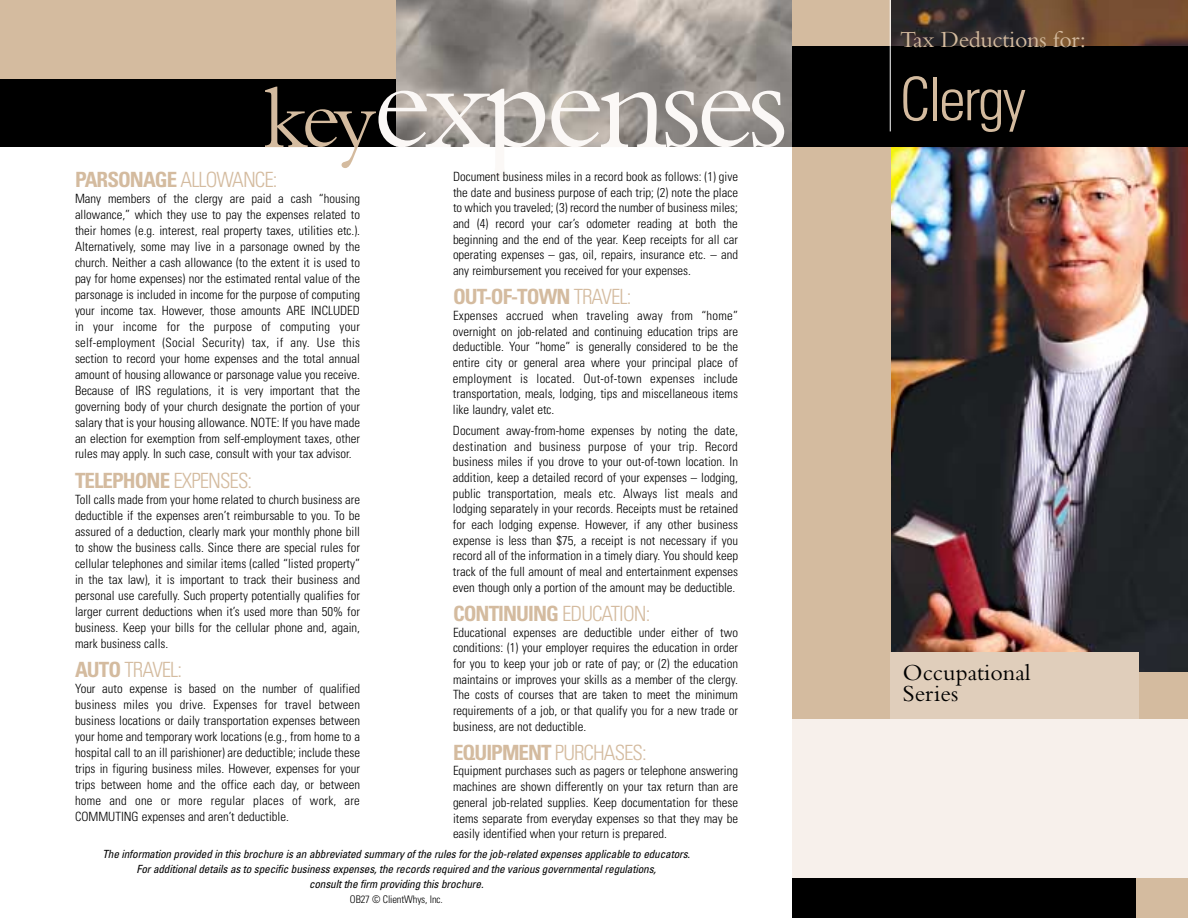
<style>
.page{position:relative;width:1188px;height:918px;background:#fff}
.page>*{position:absolute;margin:0;border:0;box-sizing:border-box;transform-origin:0 0}
.t1{font:135px "Bembo";letter-spacing:-.05em;color:#fbf8f6}
.t2{font:300 condensed 60px "Univers";letter-spacing:-.035em;color:#d4bb9f}
.t3{font:24px/21px "Bembo";color:#000}
.t4{font:24px "Bembo";letter-spacing:-.015em;color:#d4bb9f}
.t5{font:700 condensed 21px "Univers";letter-spacing:-.045em;color:#d4bb9f}
.t6{font:300 condensed 21px "Univers";letter-spacing:-.045em;color:#d4bb9f}
.t7{font:300 condensed 12.75px/15.9px "Univers";color:#000;text-align:justify}
.t8{font:italic condensed 11.25px/15px "Univers";letter-spacing:-.015em;color:#000;text-align:center}
.t9{font:300 condensed 10.5px "Univers";letter-spacing:-.015em;color:#000}
.s1{font-size:90px;color:#d4bb9f}
.s2{font-weight:700}
.s3{font-weight:300}
</style>
<div class="page">
<img style="left:890px;top:0;width:298px;height:672px">
<div style="left:792px;top:877px;width:356px;height:41px;background:#000"></div>
<div style="left:792px;top:0;width:98px;height:720px;background:#d4bb9f"></div>
<div style="left:792px;top:47px;width:396px;height:100px;background:#000"></div>
<hr style="left:890px;top:0;width:1px;height:131px;background:#fff">
<div style="left:1137px;top:672px;width:51px;height:246px;background:#d4bb9f"></div>
<div style="left:890px;top:652px;width:248px;height:67px;background:#e0cebb"></div>
<div style="left:792px;top:719px;width:396px;height:159px;background:#f7f0eb"></div>
<div style="left:0;top:0;width:756px;height:147px;background:#d4bb9f"></div>
<div style="left:0;top:80px;width:396px;height:67px;background:#000"></div>
<img style="left:396px;top:0;width:396px;height:147px">
<h1 class="t1" style="left:263px;top:55px;width:527px"><span class="s1">key</span>expenses</h1>
<h3 class="t6" style="left:75px;top:172px;width:204px"><span class="s2">PARSONAGE</span> ALLOWANCE:</h3>
<p class="t7" style="left:75px;top:192px;width:287px">Many members of the clergy are paid a cash “housing allowance,” which they use to pay the expenses related to their homes (e.g. interest, real property taxes, utilities etc.).<br>Alternatively, some may live in a parsonage owned by the church. Neither a cash allowance (to the extent it is used to pay for home expenses) nor the estimated rental value of the parsonage is included in income for the purpose of computing your income tax. However, those amounts ARE INCLUDED in your income for the purpose of computing your self-employment (Social Security) tax, if any. Use this section to record your home expenses and the total annual amount of housing allowance or parsonage value you receive.<br>Because of IRS regulations, it is very important that the governing body of your church designate the portion of your salary that is your housing allowance. NOTE: If you have made an election for exemption from self-employment taxes, other rules may apply. In such case, consult with your tax advisor.</p>
<h3 class="t5" style="left:75px;top:473px;width:179px">TELEPHONE <span class="s3">EXPENSES:</span></h3>
<p class="t7" style="left:75px;top:493px;width:287px">Toll calls made from your home related to church business are deductible if the expenses aren’t reimbursable to you. To be assured of a deduction, clearly mark your monthly phone bill to show the business calls. Since there are special rules for cellular telephones and similar items (called “listed property” in the tax law), it is important to track their business and personal use carefully. Such property potentially qualifies for larger current deductions when it’s used more than 50% for business. Keep your bills for the cellular phone and, again, mark business calls.</p>
<h3 class="t6" style="left:75px;top:662px;width:109px"><span class="s2">AUTO</span> TRAVEL:</h3>
<p class="t7" style="left:75px;top:682px;width:287px">Your auto expense is based on the number of qualified business miles you drive. Expenses for travel between business locations or daily transportation expenses between your home and temporary work locations (e.g., from home to a hospital call to an ill parishioner) are deductible; include these trips in figuring business miles. However, expenses for your trips between home and the office each day, or between home and one or more regular places of work, are COMMUTING expenses and aren’t deductible.</p>
<p class="t7" style="left:453px;top:170px;width:287px">Document business miles in a record book as follows: (1) give the date and business purpose of each trip; (2) note the place to which you traveled; (3) record the number of business miles; and (4) record your car’s odometer reading at both the beginning and the end of the year. Keep receipts for all car operating expenses – gas, oil, repairs, insurance etc. – and any reimbursement you received for your expenses.</p>
<h3 class="t5" style="left:453px;top:289px;width:180px">OUT-OF-TOWN <span class="s3">TRAVEL:</span></h3>
<p class="t7" style="left:453px;top:309px;width:287px">Expenses accrued when traveling away from “home” overnight on job-related and continuing education trips are deductible. Your “home” is generally considered to be the entire city or general area where your principal place of employment is located. Out-of-town expenses include transportation, meals, lodging, tips and miscellaneous items like laundry, valet etc.</p>
<p class="t7" style="left:453px;top:424px;width:287px">Document away-from-home expenses by noting the date, destination and business purpose of your trip. Record business miles if you drove to your out-of-town location. In addition, keep a detailed record of your expenses – lodging, public transportation, meals etc. Always list meals and lodging separately in your records. Receipts must be retained for each lodging expense. However, if any other business expense is less than $75, a receipt is not necessary if you record all of the information in a timely diary. You should keep track of the full amount of meal and entertainment expenses even though only a portion of the amount may be deductible.</p>
<h3 class="t5" style="left:453px;top:606px;width:199px">CONTINUING <span class="s3">EDUCATION:</span></h3>
<p class="t7" style="left:453px;top:626px;width:287px">Educational expenses are deductible under either of two conditions: (1) your employer requires the education in order for you to keep your job or rate of pay; or (2) the education maintains or improves your skills as a member of the clergy.<br>The costs of courses that are taken to meet the minimum requirements of a job, or that qualify you for a new trade or business, are not deductible.</p>
<h3 class="t6" style="left:453px;top:745px;width:195px"><span class="s2">EQUIPMENT</span> PURCHASES:</h3>
<p class="t7" style="left:453px;top:764px;width:287px">Equipment purchases such as pagers or telephone answering machines are shown differently on your tax return than are general job-related supplies. Keep documentation for these items separate from everyday expenses so that they may be easily identified when your return is prepared.</p>
<p class="t8" style="left:102px;top:848px;width:589px">The information provided in this brochure is an abbreviated summary of the rules for the job-related expenses applicable to educators.<br>For additional details as to specific business expenses, the records required and the various governmental regulations,<br>consult the firm providing this brochure.</p>
<p class="t9" style="left:350px;top:896px;width:94px">OB27 © ClientWhys, Inc.</p>
<h3 class="t4" style="left:900px;top:31px;width:188px">Tax Deductions for:</h3>
<h2 class="t2" style="left:900px;top:77px;width:127px">Clergy</h2>
<h3 class="t3" style="left:903px;top:664px;width:129px">Occupational<br>Series</h3>
</div>
